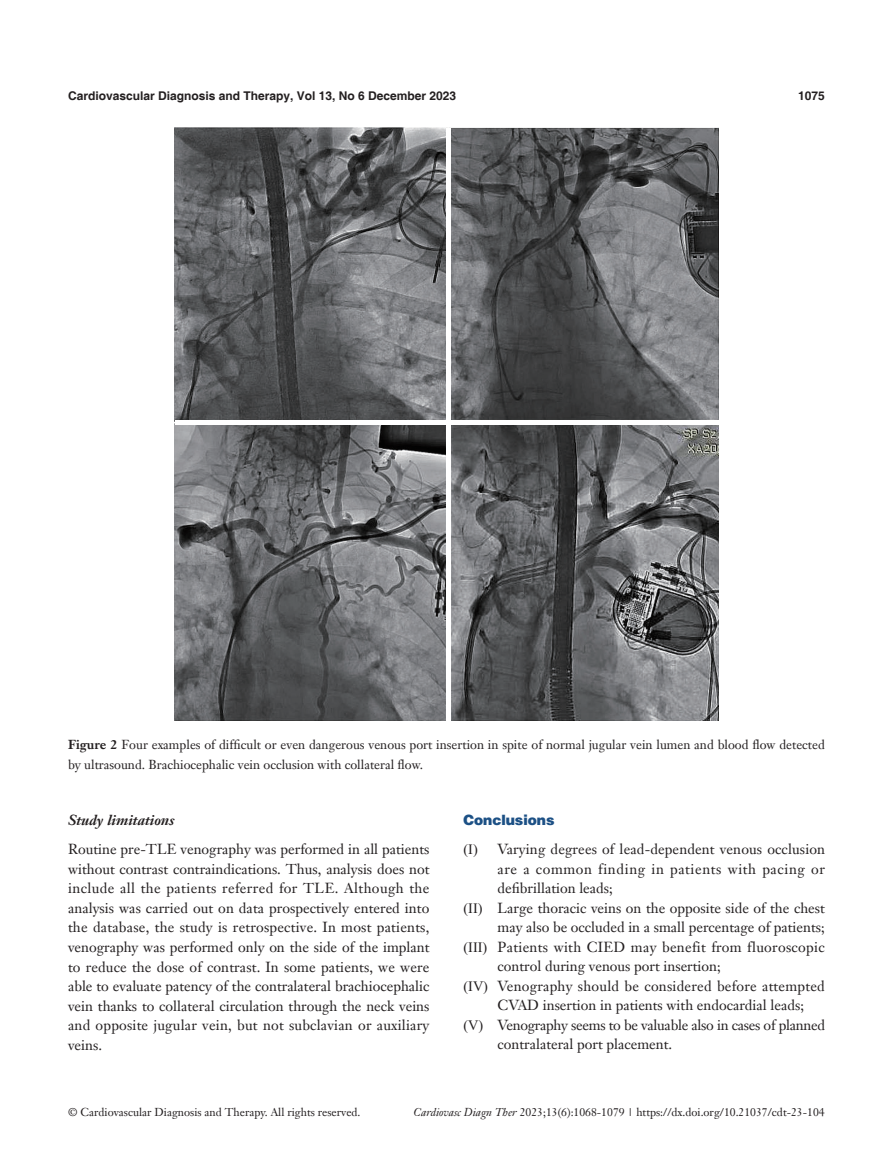
<style>
.page{position:relative;width:893px;height:1170px;background:#fff}
.page>*{position:absolute;margin:0;border:0;box-sizing:border-box;transform-origin:0 0}
.t1{font:14.25px/19.5px "Janson Text LT";color:#231f20;text-align:justify}
.t2{font:14.25px "Janson Text LT";letter-spacing:-.02em;color:#231f20}
.t3{font:14.25px "Janson Text LT";letter-spacing:.02em;color:#231f20}
.t4{font:14.25px "Janson Text LT";letter-spacing:.045em;color:#231f20}
.t5{font:italic 700 14.25px "Janson Text LT";color:#231f20}
.t6{font:900 14.25px "Helvetica";color:#1c5085}
.t7{font:12.75px/19.5px "Janson Text LT";color:#231f20}
.t8{font:700 12px "Helvetica";color:#231f20}
.t9{font:11.25px "Janson Text LT";color:#231f20}
.s1{font-weight:700}
.s2{font-family:"Times New Roman"}
.s3{font-style:italic}
</style>
<div class="page">
<img style="left:175px;top:128px;width:543px;height:592px">
<hr style="left:175px;top:420px;width:543px;height:4px;background:#fff">
<div style="left:446px;top:128px;width:5px;height:592px;background:#fff"></div>
<p class="t8" style="left:68px;top:88px;width:390px">Cardiovascular Diagnosis and Therapy, Vol 13, No 6 December 2023</p>
<p class="t8" style="left:798px;top:88px;width:28px">1075</p>
<p class="t7" style="left:68px;top:734px;width:758px"><span class="s1">Figure 2</span> Four examples of difficult or even dangerous venous port insertion in spite of normal jugular vein lumen and blood flow detected by ultrasound. Brachiocephalic vein occlusion with collateral flow.</p>
<p class="t5" style="left:68px;top:811px;width:108px">Study limitations</p>
<p class="t1" style="left:68px;top:839px;width:363px">Routine pre-TLE venography was performed in all patients without contrast contraindications. Thus, analysis does not include all the patients referred for TLE. Although the analysis was carried out on data prospectively entered into the database, the study is retrospective. In most patients, venography was performed only on the side of the implant to reduce the dose of contrast. In some patients, we were able to evaluate patency of the contralateral brachiocephalic vein thanks to collateral circulation through the neck veins and opposite jugular vein, but not subclavian or auxiliary veins.</p>
<p class="t6" style="left:463px;top:810px;width:92px">Conclusions</p>
<p class="t1" style="left:463px;top:839px;width:363px"><span class="s2">(I)</span> Varying degrees of lead-dependent venous occlusion</p>
<p class="t4" style="left:497px;top:859px;width:329px">are a common finding in patients with pacing or</p>
<p class="t1" style="left:497px;top:878px;width:117px">defibrillation leads;</p>
<p class="t1" style="left:463px;top:898px;width:363px"><span class="s2">(II)</span> Large thoracic veins on the opposite side of the chest</p>
<p class="t1" style="left:497px;top:917px;width:329px">may also be occluded in a small percentage of patients;</p>
<p class="t3" style="left:463px;top:937px;width:363px"><span class="s2">(III)</span> Patients with CIED may benefit from fluoroscopic</p>
<p class="t1" style="left:497px;top:956px;width:225px">control during venous port insertion;</p>
<p class="t1" style="left:463px;top:976px;width:363px"><span class="s2">(IV)</span> Venography should be considered before attempted</p>
<p class="t1" style="left:497px;top:995px;width:308px">CVAD insertion in patients with endocardial leads;</p>
<p class="t2" style="left:463px;top:1015px;width:363px"><span class="s2">(V)</span> Venography seems to be valuable also in cases of planned</p>
<p class="t1" style="left:497px;top:1034px;width:176px">contralateral port placement.</p>
<p class="t9" style="left:68px;top:1104px;width:294px">© Cardiovascular Diagnosis and Therapy. All rights reserved.</p>
<p class="t9" style="left:414px;top:1104px;width:413px"><span class="s3">Cardiovasc Diagn Ther</span> 2023;13(6):1068-1079 | https://dx.doi.org/10.21037/cdt-23-104</p>
</div>
